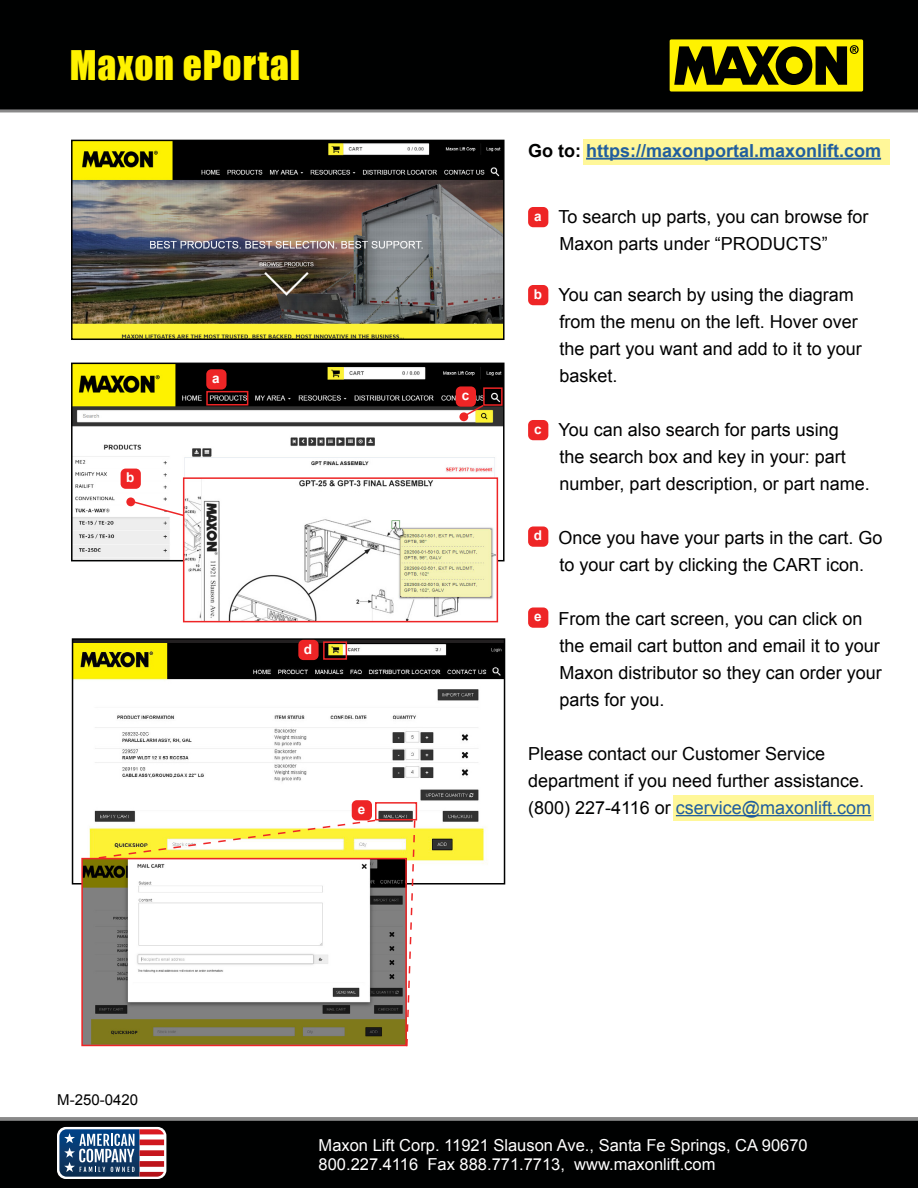
<style>
.page{position:relative;width:918px;height:1188px;background:#fff}
.page>*{position:absolute;margin:0;border:0;box-sizing:border-box;transform-origin:0 0}
.t1{font:37.5px "Impact";letter-spacing:.025em;color:#fff200}
.t2{font:18px/27px "Arial";color:#000101}
.t3{font:700 18px "Arial";color:#215e9e}
.t4{font:16.5px/19.5px "Arial";color:#fff}
.t5{font:15px "Arial";color:#000101}
.t6{font:700 13.5px "Arial";color:#fff}
.s1{color:#000101}
.s2{font-weight:700;font-size:13.5px;color:#fff}
.s3{color:#215e9e}
</style>
<div class="page">
<div style="left:0;top:0;width:918px;height:112px;background:#000101"></div>
<div style="left:670px;top:39px;width:193px;height:53px;background:#fff200;border-radius:2px"></div>
<svg style="left:674px;top:45px;width:185px;height:40px"></svg>
<div style="left:0;top:1120px;width:918px;height:68px;background:#000101"></div>
<svg style="left:0;top:1117px;width:918px;height:4px;background:#848484"></svg>
<div style="left:57px;top:1127px;width:109px;height:52px;background:#fff;border-radius:9px"></div>
<svg style="left:59px;top:1129px;width:105px;height:48px"></svg>
<div style="left:673px;top:796px;width:201px;height:25px;background:#fff799"></div>
<div style="left:583px;top:140px;width:307px;height:25px;background:#fff799"></div>
<img style="left:74px;top:143px;width:428px;height:194px">
<div style="left:71px;top:140px;width:434px;height:200px;border:2px solid #000101"></div>
<hr style="left:586px;top:158px;width:295px;height:2px;background:#215e9e">
<hr style="left:676px;top:815px;width:195px;height:1px;background:#215e9e">
<div style="left:528px;top:207px;width:20px;height:20px;background:#ee2526;border-radius:5px"></div>
<div style="left:528px;top:285px;width:20px;height:20px;background:#ee2526;border-radius:5px"></div>
<div style="left:528px;top:420px;width:20px;height:20px;background:#ee2526;border-radius:5px"></div>
<div style="left:528px;top:526px;width:20px;height:21px;background:#ee2526;border-radius:5px"></div>
<div style="left:528px;top:607px;width:20px;height:21px;background:#ee2526;border-radius:5px"></div>
<img style="left:74px;top:366px;width:428px;height:192px">
<div style="left:71px;top:363px;width:434px;height:198px;border:2px solid #000101"></div>
<div style="left:483px;top:387px;width:20px;height:19px;border:2px solid #ee2526"></div>
<div style="left:456px;top:386px;width:20px;height:21px;background:#ee2526;border-radius:5px"></div>
<img style="left:75px;top:644px;width:427px;height:220px">
<div style="left:72px;top:638px;width:433px;height:247px;border:2px solid #000101"></div>
<div style="left:352px;top:800px;width:20px;height:20px;background:#ee2526;border-radius:5px"></div>
<div style="left:375px;top:802px;width:42px;height:18px;border:2px solid #ee2526"></div>
<img style="left:84px;top:861px;width:320px;height:182px">
<div style="left:81px;top:858px;width:326px;height:188px;border:2px solid #ee2526"></div>
<svg style="left:405px;top:819px;width:11px;height:228px"></svg>
<svg style="left:97px;top:819px;width:280px;height:41px"></svg>
<svg style="left:129px;top:499px;width:54px;height:22px"></svg>
<svg style="left:462px;top:403px;width:23px;height:15px"></svg>
<div style="left:126px;top:497px;width:9px;height:9px;background:#ee2526;border-radius:50%"></div>
<div style="left:459px;top:412px;width:9px;height:9px;background:#ee2526;border-radius:50%"></div>
<div style="left:206px;top:391px;width:42px;height:15px;border:2px solid #ee2526"></div>
<div style="left:206px;top:369px;width:21px;height:21px;background:#ee2526;border-radius:5px"></div>
<div style="left:298px;top:640px;width:21px;height:20px;background:#ee2526;border-radius:5px"></div>
<div style="left:323px;top:641px;width:24px;height:19px;border:2px solid #ee2526"></div>
<img style="left:186px;top:480px;width:309px;height:139px">
<div style="left:183px;top:477px;width:315px;height:145px;border:2px solid #ee2526"></div>
<div style="left:121px;top:469px;width:20px;height:20px;background:#ee2526;border-radius:5px"></div>
<h1 class="t1" style="left:70px;top:36px;width:232px">Maxon ePortal</h1>
<p class="t6" style="left:126px;top:469px;width:10px">b</p>
<p class="t6" style="left:212px;top:369px;width:9px">a</p>
<p class="t6" style="left:304px;top:640px;width:10px">d</p>
<p class="t6" style="left:358px;top:800px;width:9px">e</p>
<p class="t6" style="left:462px;top:387px;width:9px">c</p>
<p class="t3" style="left:528px;top:138px;width:355px"><span class="s1">Go to:</span> https://maxonportal.maxonlift.com</p>
<p class="t2" style="left:560px;top:203px;width:310px;text-indent:-26px"><span class="s2">a</span> To search up parts, you can browse for<br>Maxon parts under “PRODUCTS”</p>
<p class="t2" style="left:560px;top:281px;width:304px;text-indent:-26px"><span class="s2">b</span> You can search by using the diagram from the menu on the left. Hover over the part you want and add to it to your basket.</p>
<p class="t2" style="left:560px;top:416px;width:312px;text-indent:-26px"><span class="s2">c</span> You can also search for parts using<br>the search box and key in your: part number, part description, or part name.</p>
<p class="t2" style="left:534px;top:524px;width:350px;text-align:center"><sup>d</sup> Once you have your parts in the cart. Go to your cart by clicking the CART icon.</p>
<p class="t2" style="left:560px;top:605px;width:324px;text-indent:-26px"><sup>e</sup> From the cart screen, you can click on the email cart button and email it to your Maxon distributor so they can order your parts for you.</p>
<p class="t2" style="left:528px;top:740px;width:345px">Please contact our Customer Service department if you need further assistance. (800) 227-4116 or <span class="s3">cservice@maxonlift.com</span></p>
<p class="t5" style="left:57px;top:1089px;width:82px">M-250-0420</p>
<p class="t4" style="left:319px;top:1135px;width:491px">Maxon Lift Corp. 11921 Slauson Ave., Santa Fe Springs, CA 90670<br>800.227.4116 Fax 888.771.7713, www.maxonlift.com</p>
</div>
